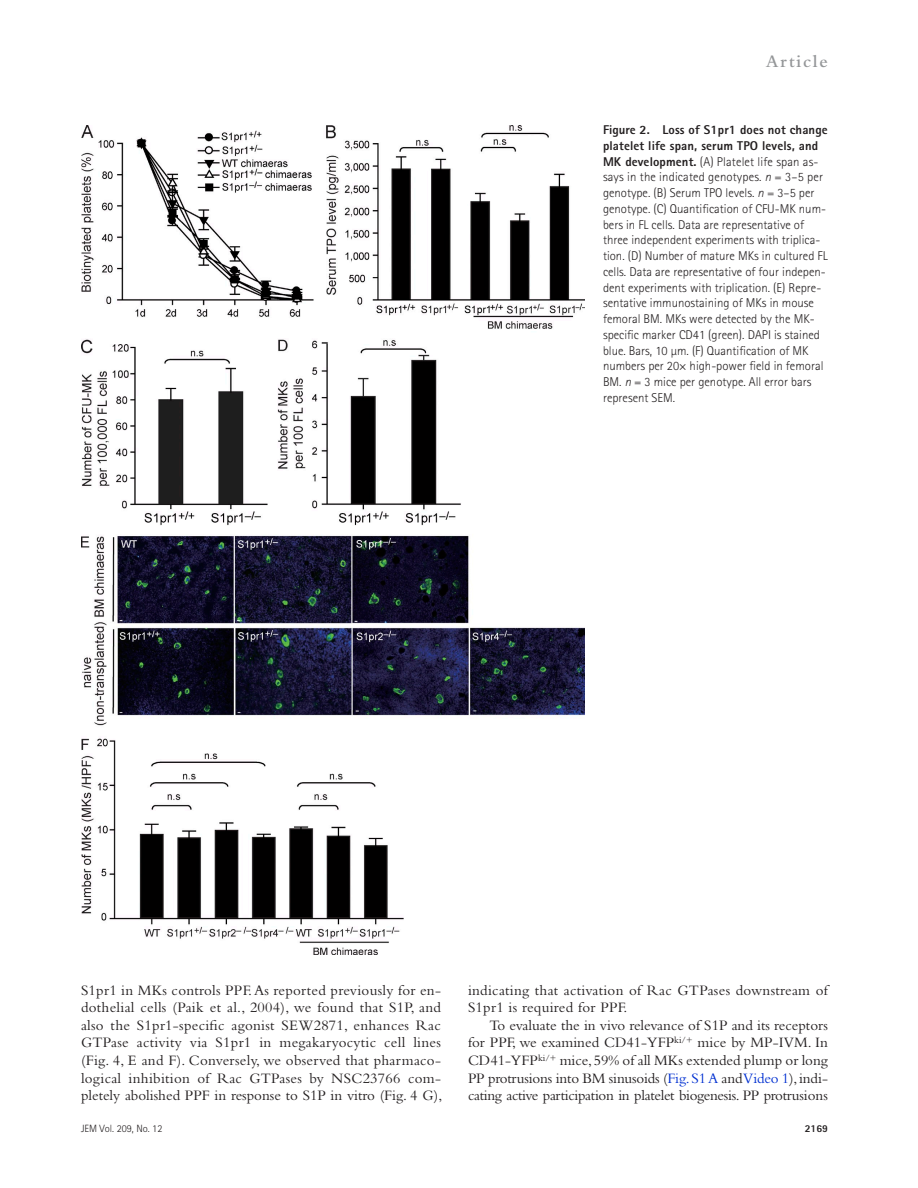
<style>
.page{position:relative;width:918px;height:1188px;background:#fff}
.page>*{position:absolute;margin:0;border:0;box-sizing:border-box;transform-origin:0 0}
.t1{font:600 18px "Bembo Std";letter-spacing:.1em;color:#949698}
.t2{font:15px/17.5px "Bembo Std";color:#231f20;text-align:justify}
.t3{font:15px/17.5px "Bembo Std";letter-spacing:.02em;color:#231f20}
.t4{font:300 12.75px/15.8px "Rotis Sans Serif Std";color:#231f20}
.t5{font:300 10.5px "Rotis Sans Serif Std";color:#231f20}
.t6{font:800 10.5px "Rotis Sans Serif Std";color:#231f20}
.s1{font-weight:800}
.s2{font-style:italic}
.s3{color:#0030d1}
</style>
<div class="page">
<img style="left:81px;top:125px;width:504px;height:830px">
<h1 class="t1" style="left:766px;top:51px;width:64px">Article</h1>
<p class="t4" style="left:603px;top:122px;width:226px"><span class="s1">Figure 2. Loss of S1pr1 does not change platelet life span, serum TPO levels, and MK development.</span> (A) Platelet life span as&shy;says in the indicated genotypes. <span class="s2">n</span> = 3–5 per genotype. (B) Serum TPO levels. <span class="s2">n</span> = 3–5 per genotype. (C) Quantification of CFU-MK num&shy;bers in FL cells. Data are representative of three independent experiments with triplica&shy;tion. (D) Number of mature MKs in cultured FL cells. Data are representative of four indepen&shy;dent experiments with triplication. (E) Repre&shy;sentative immunostaining of MKs in mouse femoral BM. MKs were detected by the MK&shy;specific marker CD41 (green). DAPI is stained blue. Bars, 10 µm. (F) Quantification of MK numbers per 20× high-power field in femoral BM. <span class="s2">n</span> = 3 mice per genotype. All error bars represent SEM.</p>
<p class="t2" style="left:81px;top:981px;width:363px">S1pr1 in MKs controls PPF. As reported previously for en&shy;dothelial cells (Paik et al., 2004), we found that S1P, and also the S1pr1-specific agonist SEW2871, enhances Rac GTPase activity via S1pr1 in megakaryocytic cell lines (Fig. 4, E and F). Conversely, we observed that pharmaco&shy;logical inhibition of Rac GTPases by NSC23766 com&shy;pletely abolished PPF in response to S1P in vitro (Fig. 4 G),</p>
<p class="t5" style="left:81px;top:1123px;width:83px">JEM Vol. 209, No. 12</p>
<p class="t3" style="left:468px;top:981px;width:361px">indicating that activation of Rac GTPases downstream of<br>S1pr1 is required for PPF.</p>
<p class="t2" style="left:468px;top:1016px;width:362px;text-indent:22px">To evaluate the in vivo relevance of S1P and its receptors for PPF, we examined CD41-YFP<sup>ki/+</sup> mice by MP-IVM. In CD41-YFP<sup>ki/+</sup> mice, 59% of all MKs extended plump or long PP protrusions into BM sinusoids (<span class="s3">Fig. S1 A</span> and <span class="s3">Video 1</span>), indi&shy;cating active participation in platelet biogenesis. PP protrusions</p>
<p class="t6" style="left:805px;top:1122px;width:25px">2169</p>
</div>
